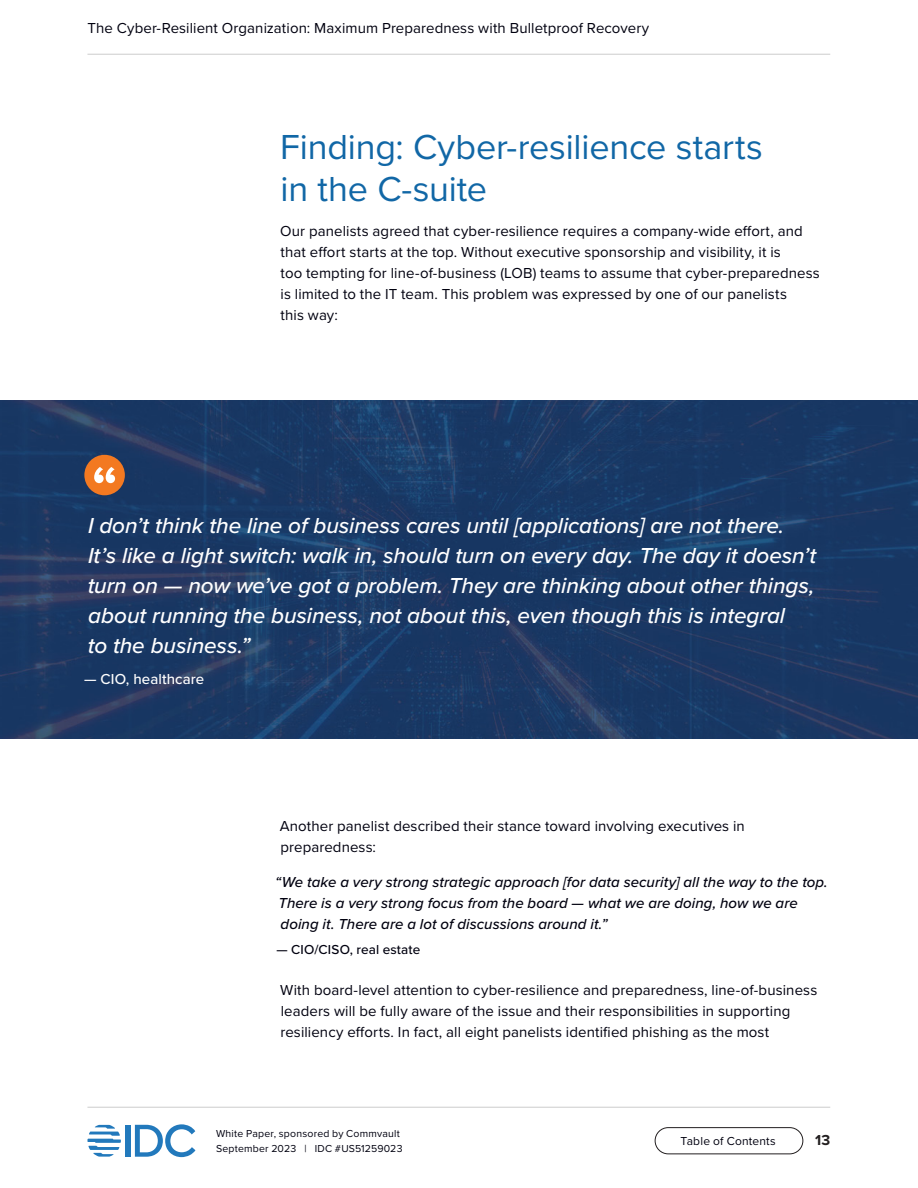
<style>
.page{position:relative;width:918px;height:1188px;background:#fff}
.page>*{position:absolute;margin:0;border:0;box-sizing:border-box;transform-origin:0 0}
.t1{font:36px/42px "Proxima Nova";letter-spacing:-.005em;color:#1167a6}
.t2{font:italic 500 22.5px/30px "Proxima Nova";letter-spacing:-.005em;color:#fff}
.t3{font:15px/21px "Proxima Nova";letter-spacing:.005em;color:#01010f}
.t4{font:italic 500 15px/21px "Proxima Nova";letter-spacing:.005em;color:#01010f}
.t5{font:500 15px "Proxima Nova";letter-spacing:.005em;color:#fff}
.t6{font:700 15px "Proxima Nova";color:#231f20}
.t7{font:500 13.5px "Proxima Nova";letter-spacing:.01em;color:#01010f}
.t8{font:12px "Proxima Nova";letter-spacing:.015em;color:#01010f}
.t9{font:10.5px/15px "Proxima Nova";letter-spacing:.02em;color:#01010f}
</style>
<div class="page">
<div style="left:126px;top:1125px;width:5px;height:32px;background:#2279bc"></div>
<svg style="left:135px;top:1124px;width:60px;height:33px"></svg>
<svg style="left:87px;top:1125px;width:34px;height:32px"></svg>
<div style="left:655px;top:1127px;width:148px;height:27px;border:1px solid #231f20;border-radius:13px"></div>
<hr style="left:87px;top:54px;width:743px;height:1px;background:#ccc">
<hr style="left:87px;top:1107px;width:743px;height:1px;background:#ccc">
<img style="left:0;top:401px;width:918px;height:337px">
<div style="left:84px;top:455px;width:41px;height:40px;background:#f37921;border-radius:50%"></div>
<svg style="left:94px;top:467px;width:21px;height:16px"></svg>
<p class="t3" style="left:87px;top:17px;width:563px">The Cyber-Resilient Organization: Maximum Preparedness with Bulletproof Recovery</p>
<h1 class="t1" style="left:280px;top:124px;width:484px">Finding: Cyber-resilience starts in the C-suite</h1>
<p class="t3" style="left:280px;top:220px;width:541px">Our panelists agreed that cyber-resilience requires a company-wide effort, and that effort starts at the top. Without executive sponsorship and visibility, it is<br>too tempting for line-of-business (LOB) teams to assume that cyber-preparedness is limited to the IT team. This problem was expressed by one of our panelists<br>this way:</p>
<p class="t2" style="left:88px;top:509px;width:730px">I don’t think the line of business cares until [applications] are not there.<br>It’s like a light switch: walk in, should turn on every day. The day it doesn’t turn on — now we’ve got a problem. They are thinking about other things, about running the business, not about this, even though this is integral<br>to the business.”</p>
<p class="t5" style="left:84px;top:668px;width:122px">— CIO, healthcare</p>
<p class="t3" style="left:280px;top:815px;width:467px">Another panelist described their stance toward involving executives in preparedness:</p>
<p class="t4" style="left:275px;top:871px;width:554px">“We take a very strong strategic approach [for data security] all the way to the top.<br>There is a very strong focus from the board — what we are doing, how we are doing it. There are a lot of discussions around it.”</p>
<p class="t7" style="left:276px;top:940px;width:145px">— CIO/CISO, real estate</p>
<p class="t3" style="left:280px;top:979px;width:539px">With board-level attention to cyber-resilience and preparedness, line-of-business leaders will be fully aware of the issue and their responsibilities in supporting resiliency efforts. In fact, all eight panelists identified phishing as the most</p>
<p class="t9" style="left:216px;top:1126px;width:188px">White Paper, sponsored by Commvault<br>September 2023 | IDC #US51259023</p>
<p class="t8" style="left:681px;top:1132px;width:97px">Table of Contents</p>
<p class="t6" style="left:815px;top:1129px;width:17px">13</p>
</div>
